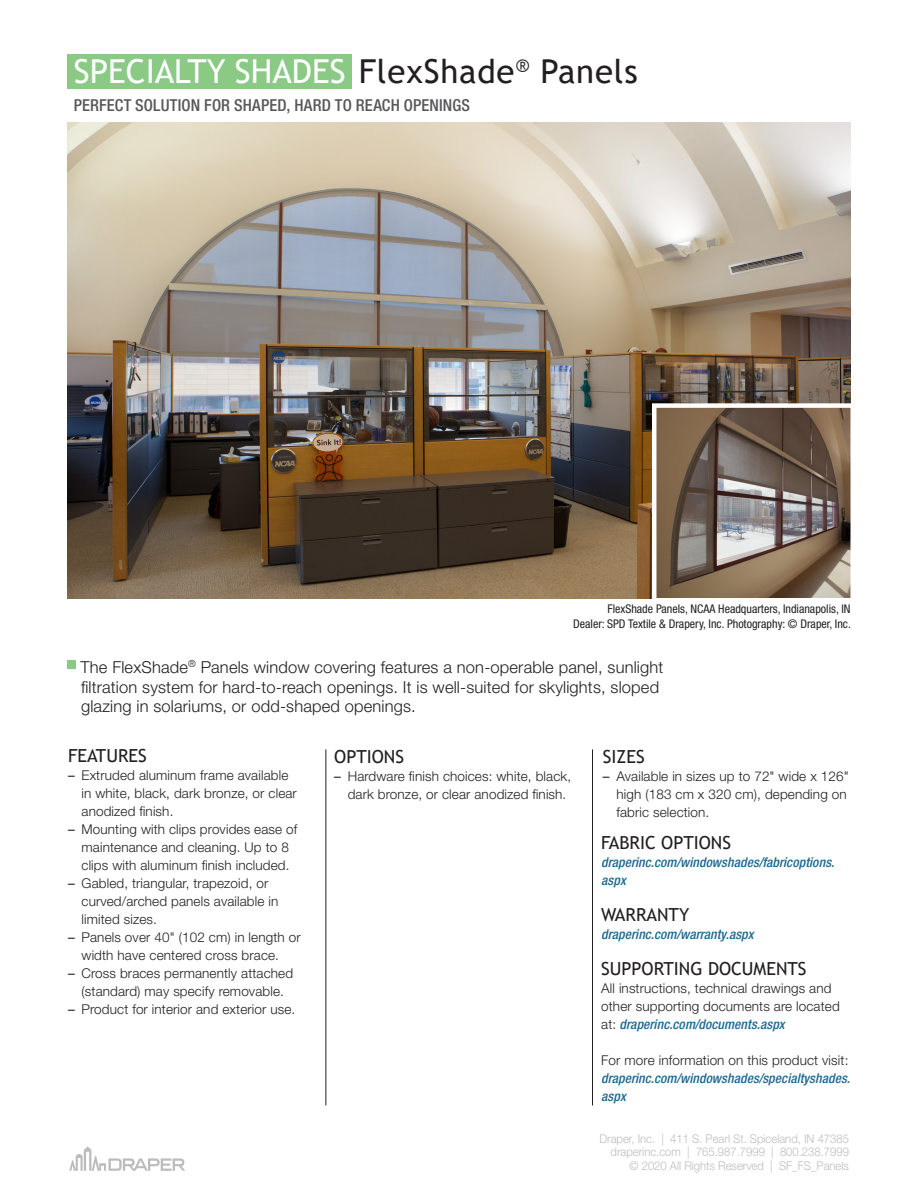
<style>
.page{position:relative;width:918px;height:1188px;background:#fff}
.page>*{position:absolute;margin:0;border:0;box-sizing:border-box;transform-origin:0 0}
.t1{font:33px "Trebuchet MS";color:#fff}
.SMALL_HEADER{font:18px "Trebuchet MS";color:#231f20}
.LARGE_PARAGRAPH{font:300 16.5px/19.8px "Helvetica Neue LT Std";letter-spacing:.01em;color:#231f20}
.SUBHEAD{font:500 condensed 16.5px "Helvetica Neue LT Std";letter-spacing:.01em;color:#57585a}
.BODY_COPY{font:300 13.5px/18px "Helvetica Neue LT Std";letter-spacing:.01em;color:#231f20}
.BODY_COPY-2{font:italic 500 condensed 13.5px/18px "Helvetica Neue LT Std";letter-spacing:.01em;color:#1b6993}
.SMALL_HEADER-2{font:italic 500 condensed 13.5px/18px "Helvetica Neue LT Std";letter-spacing:.01em;color:#1b6993}
.t2{font:300 12px/13.5px "Helvetica Neue LT Std";color:#bcbdc0;text-align:right;scale:.94 1}
.BELOW_PHOTO{font:condensed 12px/14.4px "Helvetica Neue LT Std";color:#231f20;text-align:right}
.s1{color:#231f20}
.s2{font-weight:400}
.s3{font-weight:500;font-style:italic;font-stretch:condensed;color:#1b6993}
.s4{font-weight:300;font-style:normal;font-stretch:normal;color:#231f20}
</style>
<div class="page">
<div style="left:67px;top:54px;width:285px;height:34px;background:#8aca85"></div>
<img style="left:68px;top:122px;width:782px;height:476px">
<div style="left:68px;top:660px;width:8px;height:8px;background:#8aca85"></div>
<hr style="left:592px;top:749px;width:1px;height:357px;background:#231f20">
<hr style="left:326px;top:749px;width:1px;height:357px;background:#231f20">
<svg style="left:69px;top:1146px;width:116px;height:25px"></svg>
<svg style="left:650px;top:401px;width:201px;height:198px"></svg>
<p class="t1" style="left:74px;top:51px;width:565px">SPECIALTY SHADES <span class="s1">FlexShade</span><sup>®</sup> <span class="s1">Panels</span></p>
<p class="SUBHEAD" style="left:74px;top:95px;width:398px">PERFECT SOLUTION FOR SHAPED, HARD TO REACH OPENINGS</p>
<p class="BELOW_PHOTO" style="left:573px;top:602px;width:279px">FlexShade Panels, NCAA Headquarters, Indianapolis, IN<br>Dealer: SPD Textile &amp; Drapery, Inc. Photography: © Draper, Inc.</p>
<p class="LARGE_PARAGRAPH" style="left:81px;top:657px;width:584px">The FlexShade<sup>®</sup> Panels window covering features a non-operable panel, sunlight filtration system for hard-to-reach openings. It is well-suited for skylights, sloped glazing in solariums, or odd-shaped openings.</p>
<p class="SMALL_HEADER" style="left:68px;top:744px;width:80px">FEATURES</p>
<p class="BODY_COPY" style="left:82px;top:766px;width:217px;text-indent:-14px"><span class="s2">–</span> Extruded aluminum frame available in white, black, dark bronze, or clear anodized finish.</p>
<p class="BODY_COPY" style="left:68px;top:820px;width:231px;text-align:center"><span class="s2">–</span> Mounting with clips provides ease of maintenance and cleaning. Up to 8 clips with aluminum finish included.</p>
<p class="BODY_COPY" style="left:82px;top:874px;width:198px;text-indent:-14px"><span class="s2">–</span> Gabled, triangular, trapezoid, or curved/arched panels available in limited sizes.</p>
<p class="BODY_COPY" style="left:82px;top:928px;width:221px;text-indent:-14px"><span class="s2">–</span> Panels over 40" (102 cm) in length or width have centered cross brace.</p>
<p class="BODY_COPY" style="left:68px;top:964px;width:227px;text-align:center"><span class="s2">–</span> Cross braces permanently attached (standard) may specify removable.</p>
<p class="BODY_COPY" style="left:68px;top:1000px;width:229px"><span class="s2">–</span> Product for interior and exterior use.</p>
<p class="SMALL_HEADER" style="left:334px;top:745px;width:71px">OPTIONS</p>
<p class="BODY_COPY" style="left:348px;top:767px;width:225px;text-indent:-14px"><span class="s2">–</span> Hardware finish choices: white, black, dark bronze, or clear anodized finish.</p>
<p class="SMALL_HEADER" style="left:603px;top:745px;width:43px">SIZES</p>
<p class="BODY_COPY" style="left:616px;top:767px;width:234px;text-indent:-14px"><span class="s2">–</span> Available in sizes up to 72" wide x 126" high (183 cm x 320 cm), depending on fabric selection.</p>
<p class="SMALL_HEADER" style="left:601px;top:831px;width:131px">FABRIC OPTIONS</p>
<p class="SMALL_HEADER-2" style="left:601px;top:853px;width:235px">draperinc.com/windowshades/fabricoptions. aspx</p>
<p class="SMALL_HEADER" style="left:601px;top:903px;width:90px">WARRANTY</p>
<p class="SMALL_HEADER-2" style="left:601px;top:925px;width:154px">draperinc.com/warranty.aspx</p>
<p class="SMALL_HEADER" style="left:601px;top:957px;width:207px">SUPPORTING DOCUMENTS</p>
<p class="BODY_COPY" style="left:601px;top:979px;width:240px">All instructions, technical drawings and other supporting documents are located at: <span class="s3">draperinc.com/documents.aspx</span></p>
<p class="BODY_COPY-2" style="left:601px;top:1051px;width:250px"><span class="s4">For more information on this product visit: </span>draperinc.com/windowshades/specialtyshades. aspx</p>
<p class="t2" style="left:599px;top:1131px;width:267px">Draper, Inc. | 411 S. Pearl St. Spiceland, IN 47385 draperinc.com | 765.987.7999 | 800.238.7999 © 2020 All Rights Reserved | SF_FS_Panels</p>
</div>
